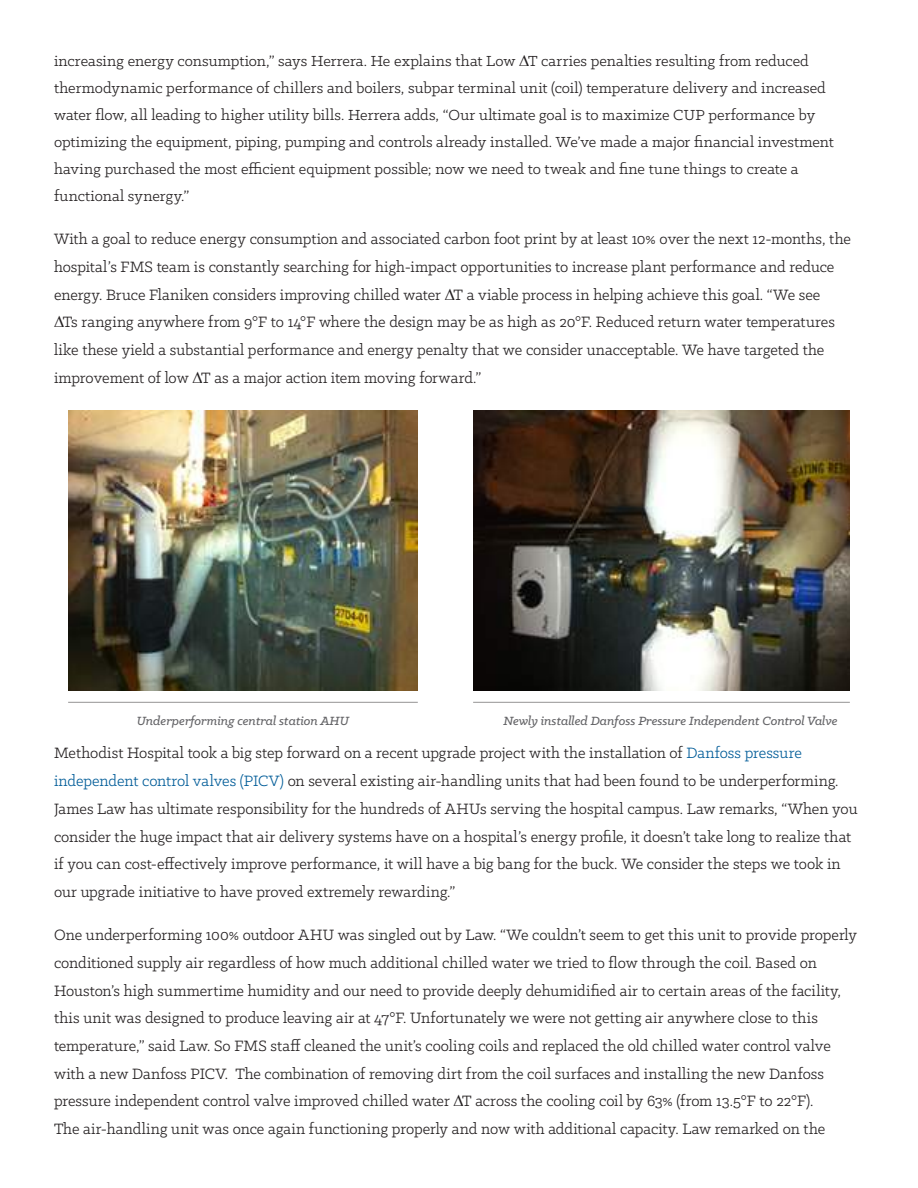
<style>
.page{position:relative;width:918px;height:1188px;background:#fff}
.page>*{position:absolute;margin:0;border:0;box-sizing:border-box;transform-origin:0 0}
.t1{font:16.95px/27.8px "Klinic Slab";color:#231f20}
.t2{font:16.5px/27px "Klinic Slab";letter-spacing:.005em;color:#231f20}
.t3{font:italic 500 13.5px "Klinic Slab";color:#636366}
.s1{color:#005c98}
</style>
<div class="page">
<img style="left:69px;top:411px;width:349px;height:279px">
<img style="left:474px;top:411px;width:376px;height:279px">
<hr style="left:68px;top:702px;width:350px;height:1px;background:#231f20">
<hr style="left:473px;top:702px;width:377px;height:1px;background:#231f20">
<p class="t2" style="left:54px;top:47px;width:781px">increasing energy consumption,” says Herrera. He explains that Low ∆T carries penalties resulting from reduced thermodynamic performance of chillers and boilers, subpar terminal unit (coil) temperature delivery and increased water flow, all leading to higher utility bills. Herrera adds, “Our ultimate goal is to maximize CUP performance by optimizing the equipment, piping, pumping and controls already installed. We’ve made a major financial investment having purchased the most efficient equipment possible; now we need to tweak and fine tune things to create a functional synergy.”</p>
<p class="t1" style="left:54px;top:225px;width:798px">With a goal to reduce energy consumption and associated carbon foot print by at least 10% over the next 12-months, the hospital’s FMS team is constantly searching for high-impact opportunities to increase plant performance and reduce energy. Bruce Flaniken considers improving chilled water ∆T a viable process in helping achieve this goal. “We see<br>∆Ts ranging anywhere from 9°F to 14°F where the design may be as high as 20°F. Reduced return water temperatures like these yield a substantial performance and energy penalty that we consider unacceptable. We have targeted the improvement of low ∆T as a major action item moving forward.”</p>
<p class="t3" style="left:137px;top:712px;width:214px">Underperforming central station AHU</p>
<p class="t3" style="left:503px;top:712px;width:336px">Newly installed Danfoss Pressure Independent Control Valve</p>
<p class="t1" style="left:54px;top:739px;width:805px">Methodist Hospital took a big step forward on a recent upgrade project with the installation of <span class="s1">Danfoss pressure independent control valves (PICV)</span> on several existing air-handling units that had been found to be underperforming.<br>James Law has ultimate responsibility for the hundreds of AHUs serving the hospital campus. Law remarks, “When you consider the huge impact that air delivery systems have on a hospital’s energy profile, it doesn’t take long to realize that if you can cost-effectively improve performance, it will have a big bang for the buck. We consider the steps we took in our upgrade initiative to have proved extremely rewarding.”</p>
<p class="t1" style="left:54px;top:921px;width:804px">One underperforming 100% outdoor AHU was singled out by Law. “We couldn’t seem to get this unit to provide properly conditioned supply air regardless of how much additional chilled water we tried to flow through the coil. Based on Houston’s high summertime humidity and our need to provide deeply dehumidified air to certain areas of the facility, this unit was designed to produce leaving air at 47°F. Unfortunately we were not getting air anywhere close to this temperature,” said Law. So FMS staff cleaned the unit’s cooling coils and replaced the old chilled water control valve with a new Danfoss PICV. The combination of removing dirt from the coil surfaces and installing the new Danfoss pressure independent control valve improved chilled water ∆T across the cooling coil by 63% (from 13.5°F to 22°F).<br>The air-handling unit was once again functioning properly and now with additional capacity. Law remarked on the</p>
</div>
